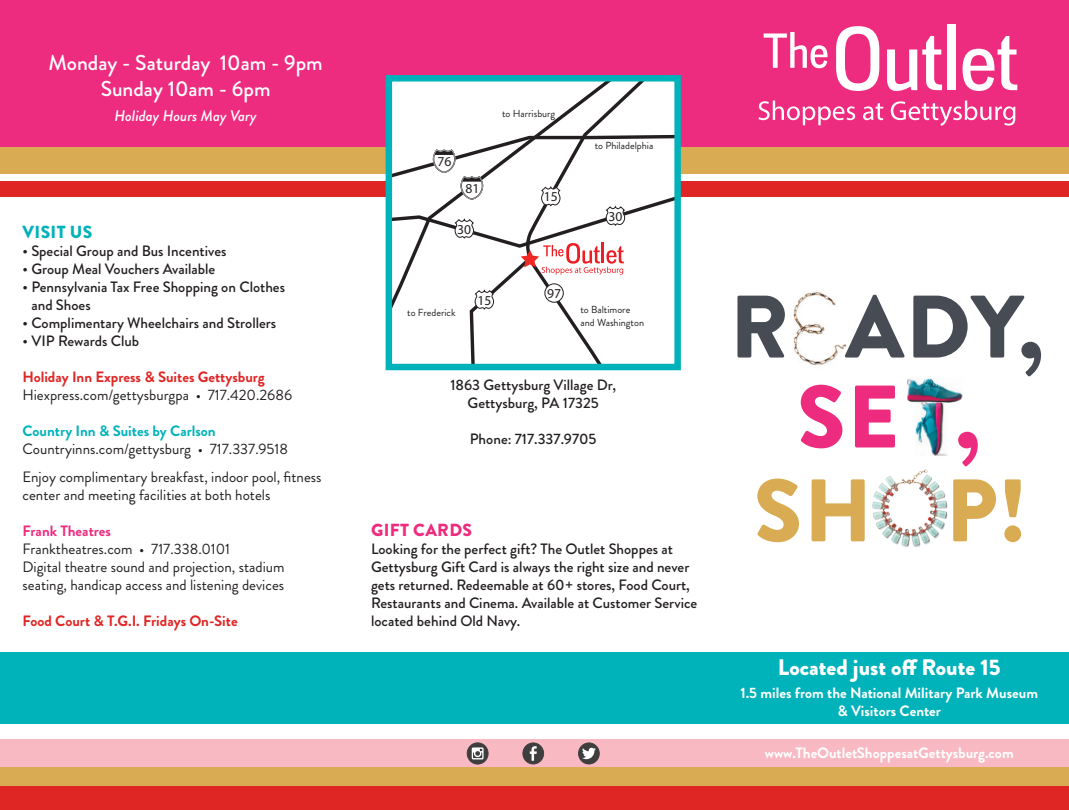
<style>
.page{position:relative;width:1069px;height:810px;background:#fff}
.page>*{position:absolute;margin:0;border:0;box-sizing:border-box;transform-origin:0 0}
.t1{font:900 22.5px "Brandon Grotesque";color:#fff}
.t2{font:500 21.5px "Brandon Grotesque";color:#fff}
.t3{font:900 17.5px "Brandon Grotesque";letter-spacing:.02em;color:#ee2c7f}
.t4{font:900 17.5px "Brandon Grotesque";letter-spacing:.02em;color:#00b2b9}
.t5{font:italic 500 15.38px "Brandon Grotesque";color:#fff}
.t6{font:500 15px/18px "Brandon Grotesque";color:#231f20}
.t7{font:15px/18px "Brandon Grotesque";color:#231f20}
.t8{font:700 15px/18px "Brandon Grotesque";color:#fff;text-align:center}
.t9{font:700 15px "Brandon Grotesque";color:#e02625}
.t10{font:700 15px "Brandon Grotesque";color:#00b2b9}
.t11{font:700 15px "Brandon Grotesque";color:#ee2c7f}
.t12{font:13.62px "Myriad Pro";color:#231f20}
.t13{font:10.25px/12.2px "Brandon Grotesque";color:#231f20}
</style>
<div class="page">
<div style="left:0;top:147px;width:1069px;height:27px;background:#d9ab53"></div>
<div style="left:0;top:0;width:1069px;height:147px;background:#ee2c7f"></div>
<div style="left:0;top:739px;width:1069px;height:28px;background:#f8b9c3"></div>
<div style="left:0;top:652px;width:1069px;height:71px;background:#00b2b9"></div>
<div style="left:0;top:785px;width:1069px;height:25px;background:#e02625"></div>
<div style="left:0;top:767px;width:1069px;height:18px;background:#d9ab53"></div>
<div style="left:0;top:181px;width:1069px;height:16px;background:#e02625"></div>
<img style="left:907px;top:378px;width:32px;height:7px">
<svg style="left:800px;top:385px;width:178px;height:82px"></svg>
<img style="left:860px;top:458px;width:102px;height:89px">
<svg style="left:757px;top:479px;width:264px;height:63px"></svg>
<img style="left:805px;top:292px;width:20px;height:3px">
<svg style="left:737px;top:295px;width:304px;height:82px"></svg>
<div style="left:523px;top:743px;width:20px;height:21px;background:#3e3e3f;border-radius:50%"></div>
<div style="left:523px;top:743px;width:21px;height:21px;border:1px solid #3e3e3f;border-radius:50%"></div>
<svg style="left:530px;top:746px;width:7px;height:15px"></svg>
<div style="left:578px;top:743px;width:21px;height:21px;background:#3e3e3f;border-radius:50%"></div>
<div style="left:578px;top:743px;width:21px;height:21px;border:1px solid #3e3e3f;border-radius:50%"></div>
<svg style="left:582px;top:748px;width:14px;height:11px"></svg>
<svg style="left:467px;top:743px;width:21px;height:21px"></svg>
<div style="left:467px;top:743px;width:21px;height:21px;border:1px solid #3e3e3f;border-radius:50%"></div>
<svg style="left:472px;top:747px;width:11px;height:12px"></svg>
<svg style="left:640px;top:82px;width:29px;height:51px"></svg>
<div style="left:393px;top:82px;width:247px;height:51px;background:#fff"></div>
<svg style="left:393px;top:133px;width:281px;height:230px"></svg>
<div style="left:386px;top:75px;width:295px;height:295px;border:6px solid #00b2b9"></div>
<svg style="left:836px;top:26px;width:43px;height:65px"></svg>
<svg style="left:887px;top:36px;width:55px;height:55px"></svg>
<div style="left:947px;top:24px;width:8px;height:66px;background:#fff"></div>
<svg style="left:962px;top:36px;width:55px;height:55px"></svg>
<svg style="left:763px;top:32px;width:64px;height:36px"></svg>
<svg style="left:758px;top:101px;width:97px;height:24px"></svg>
<svg style="left:863px;top:103px;width:20px;height:17px"></svg>
<svg style="left:891px;top:101px;width:124px;height:25px"></svg>
<p class="t2" style="left:49px;top:48px;width:276px">Monday - Saturday 10am - 9pm</p>
<p class="t2" style="left:101px;top:73px;width:171px">Sunday 10am - 6pm</p>
<p class="t5" style="left:114px;top:105px;width:144px">Holiday Hours May Vary</p>
<p class="t4" style="left:23px;top:219px;width:71px">VISIT US</p>
<p class="t6" style="left:22px;top:242px;width:206px">• Special Group and Bus Incentives</p>
<p class="t6" style="left:22px;top:260px;width:194px">• Group Meal Vouchers Available</p>
<p class="t6" style="left:31px;top:278px;width:255px;text-indent:-9px">• Pennsylvania Tax Free Shopping on Clothes and Shoes</p>
<p class="t6" style="left:22px;top:314px;width:255px">• Complimentary Wheelchairs and Strollers</p>
<p class="t6" style="left:22px;top:332px;width:118px">• VIP Rewards Club</p>
<p class="t9" style="left:22px;top:366px;width:244px">Holiday Inn Express &amp; Suites Gettysburg</p>
<p class="t7" style="left:22px;top:386px;width:271px">Hiexpress.com/gettysburgpa • 717.420.2686</p>
<p class="t10" style="left:22px;top:420px;width:195px">Country Inn &amp; Suites by Carlson</p>
<p class="t7" style="left:22px;top:440px;width:267px">Countryinns.com/gettysburg • 717.337.9518</p>
<p class="t7" style="left:22px;top:468px;width:301px">Enjoy complimentary breakfast, indoor pool, fitness center and meeting facilities at both hotels</p>
<p class="t11" style="left:22px;top:520px;width:90px">Frank Theatres</p>
<p class="t7" style="left:22px;top:540px;width:209px">Franktheatres.com • 717.338.0101</p>
<p class="t7" style="left:22px;top:558px;width:264px">Digital theatre sound and projection, stadium seating, handicap access and listening devices</p>
<p class="t9" style="left:22px;top:610px;width:217px">Food Court &amp; T.G.I. Fridays On-Site</p>
<p class="t12" style="left:437px;top:154px;width:15px">76</p>
<p class="t12" style="left:465px;top:180px;width:15px">81</p>
<p class="t12" style="left:457px;top:221px;width:15px">30</p>
<p class="t13" style="left:502px;top:108px;width:55px">to Harrisburg</p>
<p class="t12" style="left:544px;top:188px;width:15px">15</p>
<p class="t13" style="left:595px;top:139px;width:60px">to Philadelphia</p>
<p class="t12" style="left:608px;top:208px;width:15px">30</p>
<p class="t13" style="left:407px;top:307px;width:50px">to Frederick</p>
<p class="t12" style="left:477px;top:292px;width:15px">15</p>
<p class="t12" style="left:547px;top:285px;width:15px">97</p>
<p class="t13" style="left:580px;top:304px;width:65px">to Baltimore and Washington</p>
<p class="t6" style="left:450px;top:376px;width:167px;text-align:center">1863 Gettysburg Village Dr,<br>Gettysburg, PA 17325</p>
<p class="t6" style="left:470px;top:430px;width:128px">Phone: 717.337.9705</p>
<p class="t3" style="left:371px;top:517px;width:103px">GIFT CARDS</p>
<p class="t6" style="left:371px;top:540px;width:328px">Looking for the perfect gift? The Outlet Shoppes at Gettysburg Gift Card is always the right size and never gets returned. Redeemable at 60+ stores, Food Court, Restaurants and Cinema. Available at Customer Service located behind Old Navy.</p>
<p class="t1" style="left:778px;top:652px;width:224px">Located just off Route 15</p>
<p class="t8" style="left:740px;top:684px;width:299px">1.5 miles from the National Military Park Museum &amp; Visitors Center</p>
<p class="t8" style="left:765px;top:744px;width:250px">www.TheOutletShoppesatGettysburg.com</p>
</div>
